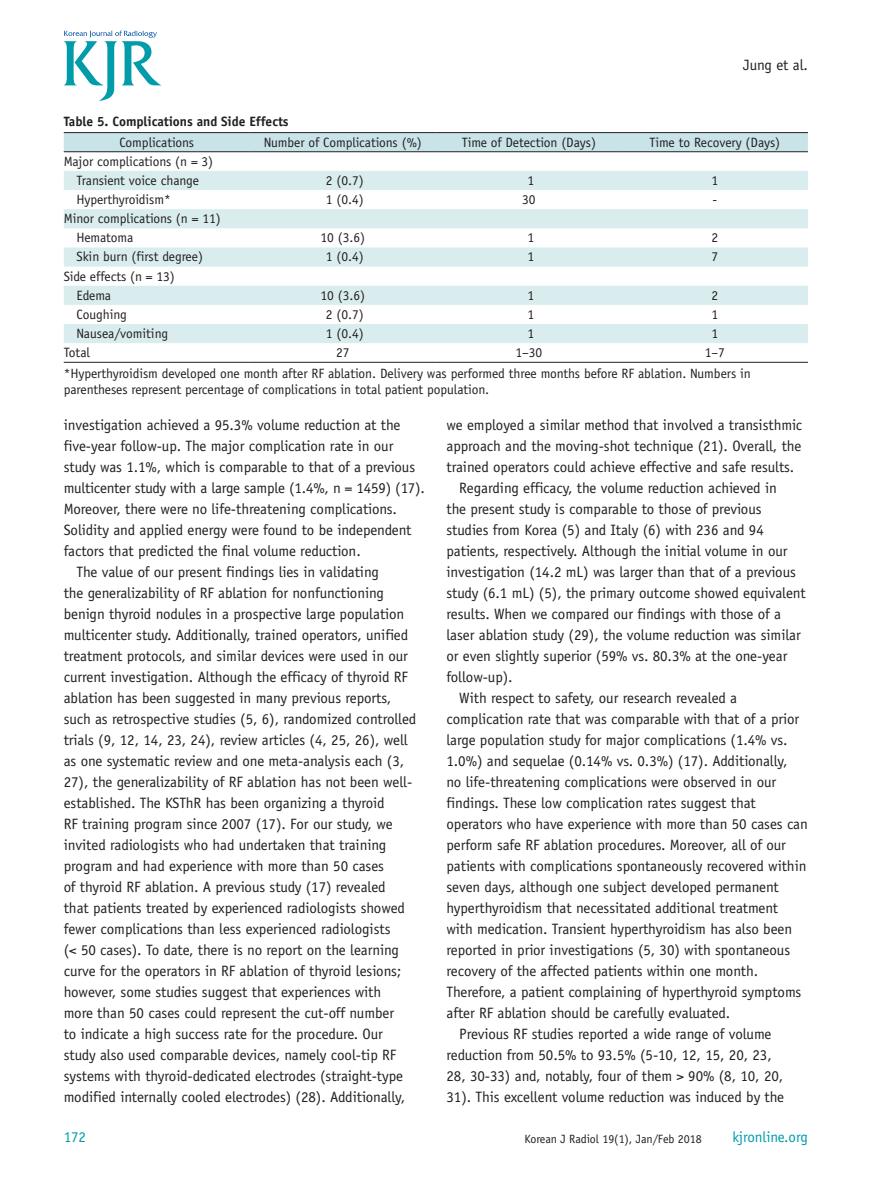
<style>
.page{position:relative;width:893px;height:1191px;background:#fff}
.page>*{position:absolute;margin:0;border:0;box-sizing:border-box;transform-origin:0 0}
.본문{font:15px/21px "Officina Sans Std";letter-spacing:-.005em;color:#231f20}
.t1{font:15px "Officina Sans Std";letter-spacing:-.005em;color:#009caa}
.표본문{font:13.5px "Officina Sans Std";letter-spacing:-.005em;color:#231f20}
.표설명{font:13.5px/16.2px "Officina Sans Std";letter-spacing:-.005em;color:#231f20}
.표제목{font:700 13.5px "Officina Sans Std";letter-spacing:-.005em;color:#231f20}
.t2{font:12px "Officina Sans Std";letter-spacing:-.005em;color:#231f20}
</style>
<div class="page">
<svg style="left:64px;top:31px;width:97px;height:70px"></svg>
<div style="left:64px;top:133px;width:744px;height:18px;background:#c9e4e9"></div>
<svg style="left:64px;top:171px;width:744px;height:172px;fill:#d9edef"></svg>
<hr style="left:64px;top:151px;width:186px;height:1px;background:#231f20">
<hr style="left:250px;top:151px;width:186px;height:1px;background:#231f20">
<hr style="left:436px;top:151px;width:186px;height:1px;background:#231f20">
<hr style="left:622px;top:151px;width:186px;height:1px;background:#231f20">
<hr style="left:64px;top:132px;width:186px;height:1px;background:#231f20">
<hr style="left:250px;top:132px;width:186px;height:1px;background:#231f20">
<hr style="left:436px;top:132px;width:186px;height:1px;background:#231f20">
<hr style="left:622px;top:132px;width:186px;height:1px;background:#231f20">
<hr style="left:64px;top:362px;width:186px;height:1px;background:#231f20">
<hr style="left:250px;top:362px;width:186px;height:1px;background:#231f20">
<hr style="left:436px;top:362px;width:186px;height:1px;background:#231f20">
<hr style="left:622px;top:362px;width:186px;height:1px;background:#231f20">
<p class="본문" style="left:743px;top:54px;width:66px">Jung et al.</p>
<p class="표제목" style="left:64px;top:113px;width:226px">Table 5. Complications and Side Effects</p>
<p class="표본문" style="left:119px;top:134px;width:76px">Complications</p>
<p class="표본문" style="left:264px;top:134px;width:160px">Number of Complications (%)</p>
<p class="표본문" style="left:462px;top:134px;width:136px">Time of Detection (Days)</p>
<p class="표본문" style="left:649px;top:134px;width:132px">Time to Recovery (Days)</p>
<p class="표본문" style="left:64px;top:153px;width:151px">Major complications (n = 3)</p>
<p class="표본문" style="left:77px;top:172px;width:124px">Transient voice change</p>
<p class="표본문" style="left:326px;top:172px;width:39px">2 (0.7)</p>
<p class="표본문" style="left:527px;top:172px;width:8px">1</p>
<p class="표본문" style="left:711px;top:172px;width:8px">1</p>
<p class="표본문" style="left:77px;top:192px;width:96px">Hyperthyroidism*</p>
<p class="표본문" style="left:326px;top:192px;width:39px">1 (0.4)</p>
<p class="표본문" style="left:522px;top:192px;width:15px">30</p>
<p class="표본문" style="left:712px;top:192px;width:6px">-</p>
<p class="표본문" style="left:64px;top:211px;width:158px">Minor complications (n = 11)</p>
<p class="표본문" style="left:77px;top:230px;width:58px">Hematoma</p>
<p class="표본문" style="left:321px;top:230px;width:46px">10 (3.6)</p>
<p class="표본문" style="left:527px;top:230px;width:8px">1</p>
<p class="표본문" style="left:711px;top:230px;width:8px">2</p>
<p class="표본문" style="left:77px;top:249px;width:128px">Skin burn (first degree)</p>
<p class="표본문" style="left:326px;top:249px;width:39px">1 (0.4)</p>
<p class="표본문" style="left:527px;top:249px;width:8px">1</p>
<p class="표본문" style="left:711px;top:249px;width:8px">7</p>
<p class="표본문" style="left:64px;top:268px;width:113px">Side effects (n = 13)</p>
<p class="표본문" style="left:77px;top:287px;width:36px">Edema</p>
<p class="표본문" style="left:321px;top:287px;width:46px">10 (3.6)</p>
<p class="표본문" style="left:527px;top:287px;width:8px">1</p>
<p class="표본문" style="left:711px;top:287px;width:8px">2</p>
<p class="표본문" style="left:77px;top:306px;width:52px">Coughing</p>
<p class="표본문" style="left:326px;top:306px;width:39px">2 (0.7)</p>
<p class="표본문" style="left:527px;top:306px;width:8px">1</p>
<p class="표본문" style="left:711px;top:306px;width:8px">1</p>
<p class="표본문" style="left:77px;top:325px;width:93px">Nausea/vomiting</p>
<p class="표본문" style="left:326px;top:325px;width:39px">1 (0.4)</p>
<p class="표본문" style="left:527px;top:325px;width:8px">1</p>
<p class="표본문" style="left:711px;top:325px;width:8px">1</p>
<p class="표본문" style="left:64px;top:344px;width:28px">Total</p>
<p class="표본문" style="left:336px;top:344px;width:15px">27</p>
<p class="표본문" style="left:515px;top:344px;width:28px">1–30</p>
<p class="표본문" style="left:705px;top:344px;width:22px">1–7</p>
<p class="표설명" style="left:64px;top:365px;width:689px">*Hyperthyroidism developed one month after RF ablation. Delivery was performed three months before RF ablation. Numbers in parentheses represent percentage of complications in total patient population.</p>
<p class="본문" style="left:64px;top:414px;width:363px">investigation achieved a 95.3% volume reduction at the five-year follow-up. The major complication rate in our study was 1.1%, which is comparable to that of a previous multicenter study with a large sample (1.4%, n = 1459) (17).<br>Moreover, there were no life-threatening complications.<br>Solidity and applied energy were found to be independent factors that predicted the final volume reduction.</p>
<p class="본문" style="left:64px;top:561px;width:354px;text-indent:13px">The value of our present findings lies in validating<br>the generalizability of RF ablation for nonfunctioning benign thyroid nodules in a prospective large population multicenter study. Additionally, trained operators, unified treatment protocols, and similar devices were used in our current investigation. Although the efficacy of thyroid RF ablation has been suggested in many previous reports, such as retrospective studies (5, 6), randomized controlled trials (9, 12, 14, 23, 24), review articles (4, 25, 26), well as one systematic review and one meta-analysis each (3, 27), the generalizability of RF ablation has not been well&shy;established. The KSThR has been organizing a thyroid<br>RF training program since 2007 (17). For our study, we invited radiologists who had undertaken that training program and had experience with more than 50 cases<br>of thyroid RF ablation. A previous study (17) revealed<br>that patients treated by experienced radiologists showed fewer complications than less experienced radiologists<br>(&lt; 50 cases). To date, there is no report on the learning curve for the operators in RF ablation of thyroid lesions; however, some studies suggest that experiences with<br>more than 50 cases could represent the cut-off number<br>to indicate a high success rate for the procedure. Our study also used comparable devices, namely cool-tip RF systems with thyroid-dedicated electrodes (straight-type modified internally cooled electrodes) (28). Additionally,</p>
<p class="t1" style="left:64px;top:1128px;width:24px">172</p>
<p class="본문" style="left:446px;top:414px;width:357px;text-align:justify">we employed a similar method that involved a transisthmic approach and the moving-shot technique (21). Overall, the trained operators could achieve effective and safe results.</p>
<p class="본문" style="left:446px;top:477px;width:361px;text-indent:13px">Regarding efficacy, the volume reduction achieved in<br>the present study is comparable to those of previous studies from Korea (5) and Italy (6) with 236 and 94 patients, respectively. Although the initial volume in our investigation (14.2 mL) was larger than that of a previous study (6.1 mL) (5), the primary outcome showed equivalent results. When we compared our findings with those of a laser ablation study (29), the volume reduction was similar or even slightly superior (59% vs. 80.3% at the one-year follow-up).</p>
<p class="본문" style="left:446px;top:687px;width:363px;text-indent:13px">With respect to safety, our research revealed a complication rate that was comparable with that of a prior large population study for major complications (1.4% vs.<br>1.0%) and sequelae (0.14% vs. 0.3%) (17). Additionally,<br>no life-threatening complications were observed in our findings. These low complication rates suggest that operators who have experience with more than 50 cases can perform safe RF ablation procedures. Moreover, all of our patients with complications spontaneously recovered within seven days, although one subject developed permanent hyperthyroidism that necessitated additional treatment with medication. Transient hyperthyroidism has also been reported in prior investigations (5, 30) with spontaneous recovery of the affected patients within one month.<br>Therefore, a patient complaining of hyperthyroid symptoms after RF ablation should be carefully evaluated.</p>
<p class="본문" style="left:446px;top:1023px;width:339px;text-indent:13px">Previous RF studies reported a wide range of volume reduction from 50.5% to 93.5% (5-10, 12, 15, 20, 23, 28, 30-33) and, notably, four of them &gt; 90% (8, 10, 20, 31). This excellent volume reduction was induced by the</p>
<p class="t2" style="left:524px;top:1132px;width:179px">Korean J Radiol 19(1), Jan/Feb 2018</p>
<p class="t1" style="left:732px;top:1128px;width:77px">kjronline.org</p>
</div>
